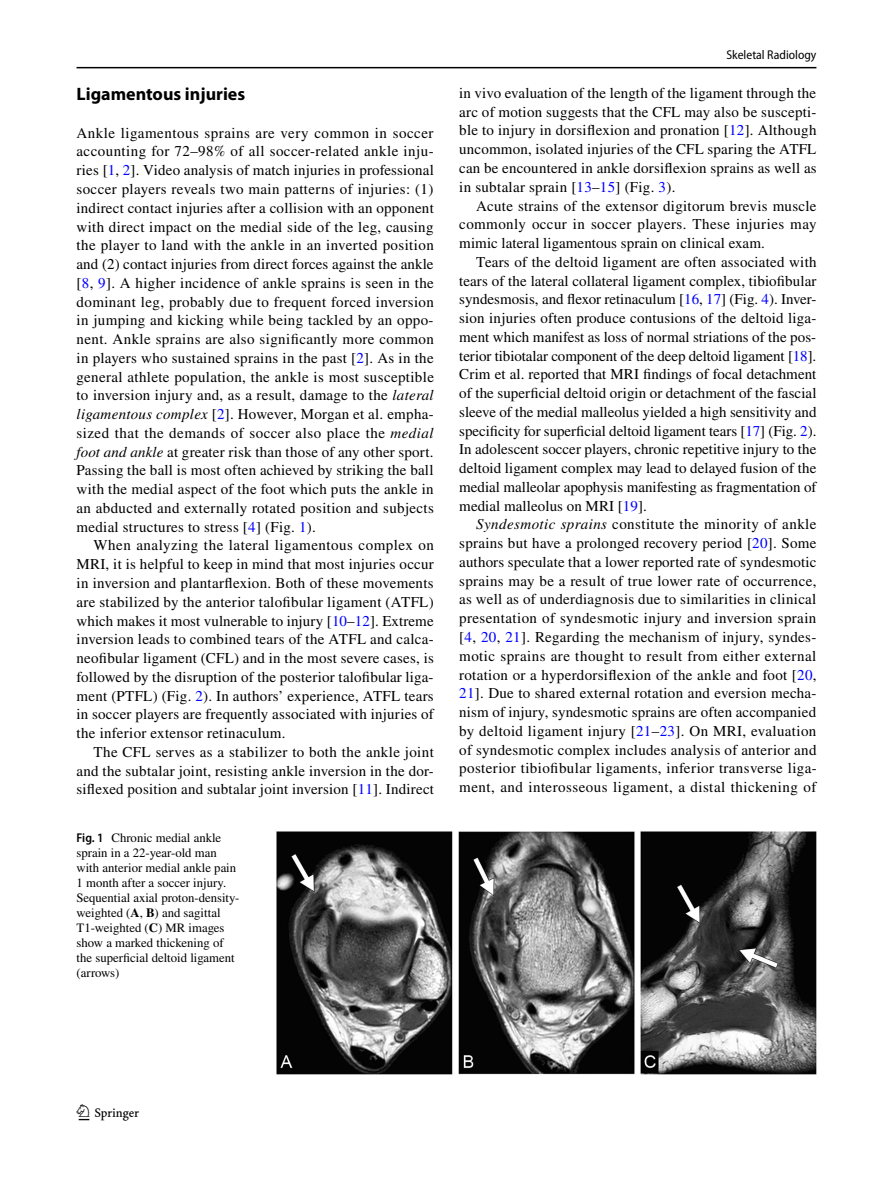
<style>
.page{position:relative;width:893px;height:1187px;background:#fff}
.page>*{position:absolute;margin:0;border:0;box-sizing:border-box;transform-origin:0 0}
.t1{font:22.5px "Springnew Regular 2";color:#000}
.t2{font:700 18px "Myriad Pro";color:#000}
.t3{font:15px/18.8px "STIX";letter-spacing:.015em;color:#000;text-align:justify}
.t4{font:12.75px/15px "STIX";color:#000}
.t5{font:semi-condensed 12.75px "Myriad Pro";color:#000}
.s1{color:#00f}
.s2{font-style:italic}
.s3{font-family:"Myriad Pro";font-weight:600;font-stretch:semi-condensed}
.s4{font-weight:700}
</style>
<div class="page">
<hr style="left:77px;top:67px;width:739px;height:1px;background:#000">
<img style="left:276px;top:831px;width:540px;height:242px">
<p class="t2" style="left:77px;top:82px;width:170px">Ligamentous injuries</p>
<p class="t3" style="left:77px;top:124px;width:359px">Ankle ligamentous sprains are very common in soccer accounting for 72–98% of all soccer-related ankle inju&shy;ries [<span class="s1">1</span>, <span class="s1">2</span>]. Video analysis of match injuries in professional soccer players reveals two main patterns of injuries: (1) indirect contact injuries after a collision with an opponent with direct impact on the medial side of the leg, causing the player to land with the ankle in an inverted position and (2) contact injuries from direct forces against the ankle [<span class="s1">8</span>, <span class="s1">9</span>]. A higher incidence of ankle sprains is seen in the dominant leg, probably due to frequent forced inversion in jumping and kicking while being tackled by an oppo&shy;nent. Ankle sprains are also significantly more common in players who sustained sprains in the past [<span class="s1">2</span>]. As in the general athlete population, the ankle is most susceptible to inversion injury and, as a result, damage to the <span class="s2">lateral ligamentous complex</span> [<span class="s1">2</span>]. However, Morgan et al. empha&shy;sized that the demands of soccer also place the <span class="s2">medial foot and ankle</span> at greater risk than those of any other sport.<br>Passing the ball is most often achieved by striking the ball with the medial aspect of the foot which puts the ankle in an abducted and externally rotated position and subjects medial structures to stress [<span class="s1">4</span>] (Fig. <span class="s1">1</span>).</p>
<p class="t3" style="left:77px;top:537px;width:359px;text-indent:17px">When analyzing the lateral ligamentous complex on MRI, it is helpful to keep in mind that most injuries occur in inversion and plantarflexion. Both of these movements are stabilized by the anterior talofibular ligament (ATFL) which makes it most vulnerable to injury [<span class="s1">10</span>–<span class="s1">12</span>]. Extreme inversion leads to combined tears of the ATFL and calca&shy;neofibular ligament (CFL) and in the most severe cases, is followed by the disruption of the posterior talofibular liga&shy;ment (PTFL) (Fig. <span class="s1">2</span>). In authors’ experience, ATFL tears in soccer players are frequently associated with injuries of the inferior extensor retinaculum.</p>
<p class="t3" style="left:77px;top:743px;width:359px;text-indent:17px">The CFL serves as a stabilizer to both the ankle joint and the subtalar joint, resisting ankle inversion in the dor&shy;siflexed position and subtalar joint inversion [<span class="s1">11</span>]. Indirect</p>
<p class="t4" style="left:77px;top:830px;width:165px"><span class="s3">Fig. 1</span> Chronic medial ankle sprain in a 22-year-old man with anterior medial ankle pain<br>1 month after a soccer injury.<br>Sequential axial proton-density&shy;weighted (<span class="s4">A</span>, <span class="s4">B</span>) and sagittal<br>T1-weighted (<span class="s4">C</span>) MR images show a marked thickening of the superficial deltoid ligament (arrows)</p>
<p class="t5" style="left:726px;top:48px;width:91px">Skeletal Radiology</p>
<p class="t3" style="left:459px;top:84px;width:359px">in vivo evaluation of the length of the ligament through the arc of motion suggests that the CFL may also be suscepti&shy;ble to injury in dorsiflexion and pronation [<span class="s1">12</span>]. Although uncommon, isolated injuries of the CFL sparing the ATFL can be encountered in ankle dorsiflexion sprains as well as in subtalar sprain [<span class="s1">13</span>–<span class="s1">15</span>] (Fig. <span class="s1">3</span>).</p>
<p class="t3" style="left:459px;top:197px;width:359px;text-indent:17px">Acute strains of the extensor digitorum brevis muscle commonly occur in soccer players. These injuries may mimic lateral ligamentous sprain on clinical exam.</p>
<p class="t3" style="left:459px;top:253px;width:359px;text-indent:17px">Tears of the deltoid ligament are often associated with tears of the lateral collateral ligament complex, tibiofibular syndesmosis, and flexor retinaculum [<span class="s1">16</span>, <span class="s1">17</span>] (Fig. <span class="s1">4</span>). Inver&shy;sion injuries often produce contusions of the deltoid liga&shy;ment which manifest as loss of normal striations of the pos&shy;terior tibiotalar component of the deep deltoid ligament [<span class="s1">18</span>].<br>Crim et al. reported that MRI findings of focal detachment of the superficial deltoid origin or detachment of the fascial sleeve of the medial malleolus yielded a high sensitivity and specificity for superficial deltoid ligament tears [<span class="s1">17</span>] (Fig. <span class="s1">2</span>).<br>In adolescent soccer players, chronic repetitive injury to the deltoid ligament complex may lead to delayed fusion of the medial malleolar apophysis manifesting as fragmentation of medial malleolus on MRI [<span class="s1">19</span>].</p>
<p class="t3" style="left:459px;top:516px;width:359px;text-indent:17px"><span class="s2">Syndesmotic sprains</span> constitute the minority of ankle sprains but have a prolonged recovery period [<span class="s1">20</span>]. Some authors speculate that a lower reported rate of syndesmotic sprains may be a result of true lower rate of occurrence, as well as of underdiagnosis due to similarities in clinical presentation of syndesmotic injury and inversion sprain [<span class="s1">4</span>, <span class="s1">20</span>, <span class="s1">21</span>]. Regarding the mechanism of injury, syndes&shy;motic sprains are thought to result from either external rotation or a hyperdorsiflexion of the ankle and foot [<span class="s1">20</span>, <span class="s1">21</span>]. Due to shared external rotation and eversion mecha&shy;nism of injury, syndesmotic sprains are often accompanied by deltoid ligament injury [<span class="s1">21</span>–<span class="s1">23</span>]. On MRI, evaluation of syndesmotic complex includes analysis of anterior and posterior tibiofibular ligaments, inferior transverse liga&shy;ment, and interosseous ligament, a distal thickening of</p>
<h1 class="t1" style="left:79px;top:1104px;width:62px">1 3</h1>
</div>
